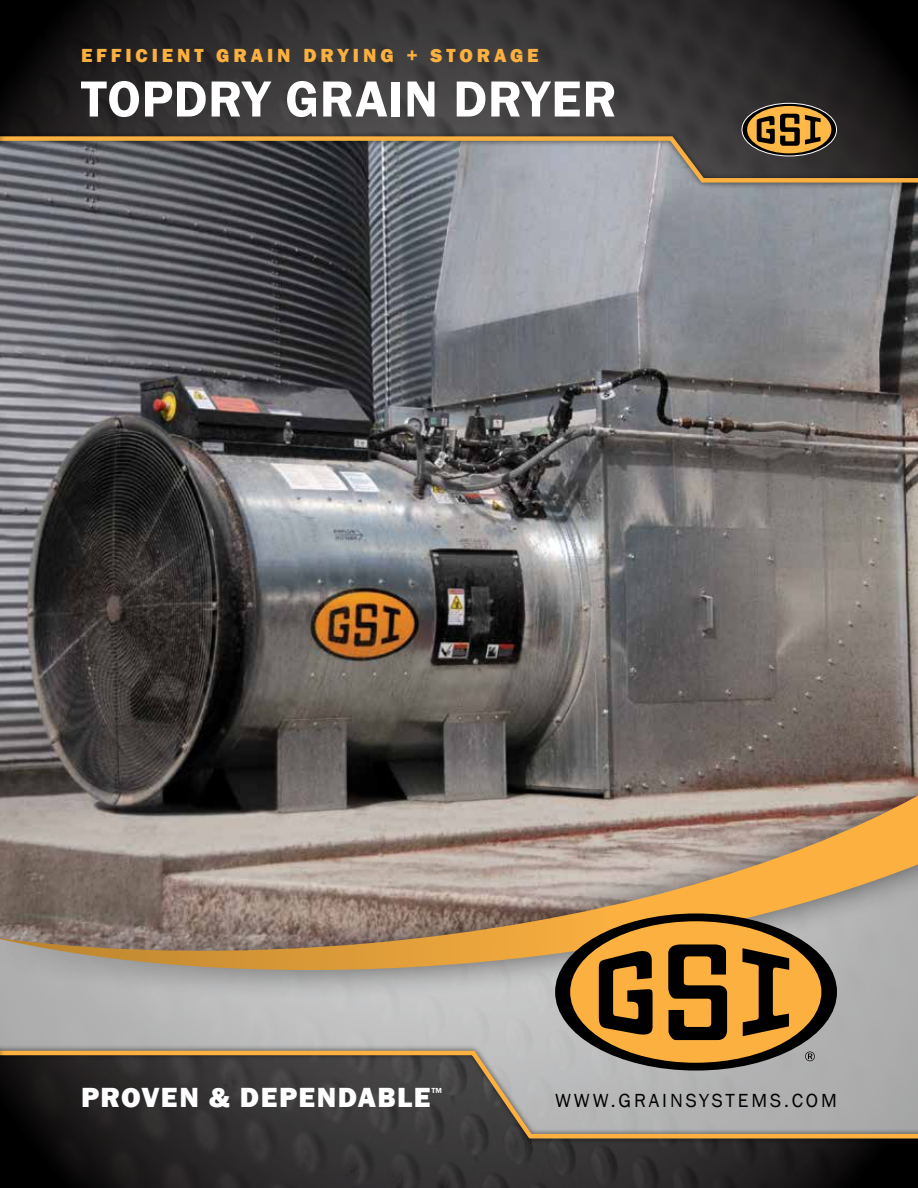
<style>
.page{position:relative;width:918px;height:1188px;background:#fff}
.page>*{position:absolute;margin:0;border:0;box-sizing:border-box;transform-origin:0 0}
.t1{font:600 52.5px "Franklin Gothic";letter-spacing:.01em;color:#fff}
.t2{font:800 28.5px "Franklin Gothic";letter-spacing:.045em;color:#fff}
.t3{font:800 19.5px "Franklin Gothic";letter-spacing:.2em;color:#fbb040}
.t4{font:19.5px "Franklin Gothic";letter-spacing:.15em;color:#000}
</style>
<div class="page">
<svg style="left:6px;top:1000px;width:912px;height:45px;background:#bababa"></svg>
<img style="left:0;top:188px;width:918px;height:548px">
<div style="left:0;top:736px;width:918px;height:264px;background:#000;opacity:.55"></div>
<svg style="left:0;top:796px;width:918px;height:182px;background:#ac957d"></svg>
<svg style="left:0;top:0;width:918px;height:185px;background:#403d3c"></svg>
<svg style="left:742px;top:103px;width:95px;height:53px;background:#846431"></svg>
<div style="left:742px;top:103px;width:95px;height:53px;border:1px solid #fff;border-radius:50%"></div>
<svg style="left:555px;top:913px;width:282px;height:132px;background:#976f34"></svg>
<div style="left:0;top:1045px;width:918px;height:143px;background:#000;opacity:.65"></div>
<svg style="left:0;top:1048px;width:918px;height:140px;background:#57524e"></svg>
<div style="left:0;top:103px;width:6px;height:44px;background:#000;opacity:.65"></div>
<svg style="left:0;top:107px;width:4px;height:36px"></svg>
<div style="left:0;top:947px;width:6px;height:114px;background:#000;opacity:.65"></div>
<svg style="left:0;top:951px;width:5px;height:107px"></svg>
<p class="t3" style="left:81px;top:43px;width:459px">EFFICIENT GRAIN DRYING + STORAGE</p>
<h1 class="t1" style="left:81px;top:67px;width:537px">TOPDRY GRAIN DRYER</h1>
<h2 class="t2" style="left:81px;top:1079px;width:362px">PROVEN &amp; DEPENDABLE<sup>™</sup></h2>
<p class="t4" style="left:555px;top:1088px;width:283px">WWW.GRAINSYSTEMS.COM</p>
</div>
